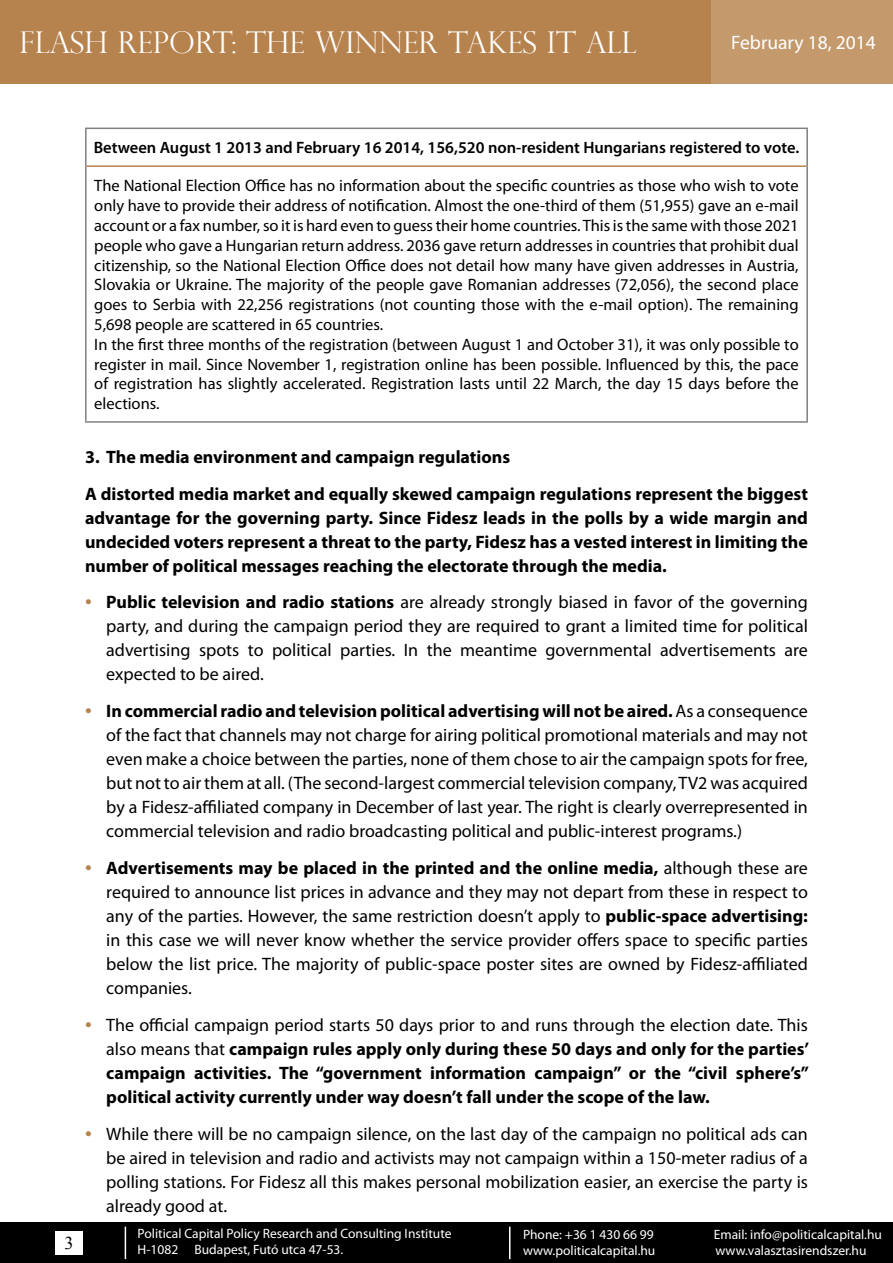
<style>
.page{position:relative;width:893px;height:1263px;background:#fff}
.page>*{position:absolute;margin:0;border:0;box-sizing:border-box;transform-origin:0 0}
.t1{font:300 30px "Perpetua Titling";color:#fff}
.t2{font:19.5px "Myriad Pro";color:#fff}
.t3{font:18px/24px "Myriad Pro";color:#000;text-align:justify}
.t4{font:700 18px/24px "Myriad Pro";color:#000;text-align:justify}
.t5{font:18px "Times New Roman";color:#000}
.t6{font:16.5px/19.8px "Myriad Pro";color:#000}
.t7{font:600 16.5px "Myriad Pro";color:#000}
.t8{font:13.5px/16.2px "Myriad Pro";color:#fff}
.s1{font-size:24px;color:#b5834e}
.s2{font-weight:700}
.s3{font-weight:400;font-size:24px;color:#b5834e}
.s4{font-weight:400}
</style>
<div class="page">
<div style="left:0;top:1222px;width:893px;height:41px;background:#000"></div>
<hr style="left:125px;top:1227px;width:1px;height:32px;background:#fff">
<div style="left:55px;top:1231px;width:27px;height:23px;background:#fff"></div>
<hr style="left:509px;top:1227px;width:1px;height:32px;background:#fff">
<div style="left:0;top:0;width:893px;height:84px;background:#b6834f"></div>
<div style="left:711px;top:0;width:182px;height:84px;background:#c49a6c"></div>
<hr style="left:87px;top:165px;width:719px;height:2px;background:#b5834e">
<hr style="left:85px;top:128px;width:723px;height:1px;background:#808080">
<hr style="left:85px;top:129px;width:2px;height:37px;background:#808080">
<hr style="left:806px;top:129px;width:2px;height:37px;background:#808080">
<hr style="left:85px;top:166px;width:2px;height:255px;background:#808080">
<hr style="left:806px;top:166px;width:2px;height:255px;background:#808080">
<hr style="left:85px;top:421px;width:723px;height:2px;background:#808080">
<h1 class="t1" style="left:19px;top:24px;width:619px">FLASH REPORT: THE WINNER TAKES IT ALL</h1>
<p class="t2" style="left:731px;top:31px;width:146px">February 18, 2014</p>
<p class="t7" style="left:94px;top:137px;width:707px">Between August 1 2013 and February 16 2014, 156,520 non-resident Hungarians registered to vote.</p>
<p class="t6" style="left:94px;top:176px;width:706px">The National Election Office has no information about the specific countries as those who wish to vote only have to provide their address of notification. Almost the one-third of them (51,955) gave an e-mail account or a fax number, so it is hard even to guess their home countries. This is the same with those 2021 people who gave a Hungarian return address. 2036 gave return addresses in countries that prohibit dual citizenship, so the National Election Office does not detail how many have given addresses in Austria, Slovakia or Ukraine. The majority of the people gave Romanian addresses (72,056), the second place goes to Serbia with 22,256 registrations (not counting those with the e-mail option). The remaining 5,698 people are scattered in 65 countries.<br>In the first three months of the registration (between August 1 and October 31), it was only possible to register in mail. Since November 1, registration online has been possible. Influenced by this, the pace of registration has slightly accelerated. Registration lasts until 22 March, the day 15 days before the elections.</p>
<p class="t5" style="left:64px;top:1231px;width:10px">3</p>
<p class="t4" style="left:85px;top:438px;width:724px;line-height:36.8px">3. The media environment and campaign regulations<br>A distorted media market and equally skewed campaign regulations represent the biggest</p>
<p class="t4" style="left:85px;top:505px;width:724px">advantage for the governing party. Since Fidesz leads in the polls by a wide margin and undecided voters represent a threat to the party, Fidesz has a vested interest in limiting the number of political messages reaching the electorate through the media.</p>
<p class="t3" style="left:106px;top:590px;width:703px;text-indent:-21px"><span class="s1">•</span> <span class="s2">Public television and radio stations</span> are already strongly biased in favor of the governing party, and during the campaign period they are required to grant a limited time for political advertising spots to political parties. In the meantime governmental advertisements are expected to be aired.</p>
<p class="t3" style="left:106px;top:699px;width:703px;text-indent:-21px"><span class="s1">•</span> <span class="s2">In commercial radio and television political advertising will not be aired.</span> As a consequence of the fact that channels may not charge for airing political promotional materials and may not even make a choice between the parties, none of them chose to air the campaign spots for free, but not to air them at all. (The second-largest commercial television company, TV2 was acquired by a Fidesz-affiliated company in December of last year. The right is clearly overrepresented in commercial television and radio broadcasting political and public-interest programs.)</p>
<p class="t3" style="left:106px;top:856px;width:703px;text-indent:-21px"><span class="s1">•</span> <span class="s2">Advertisements may be placed in the printed and the online media,</span> although these are required to announce list prices in advance and they may not depart from these in respect to any of the parties. However, the same restriction doesn’t apply to <span class="s2">public-space advertising: </span>in this case we will never know whether the service provider offers space to specific parties below the list price. The majority of public-space poster sites are owned by Fidesz-affiliated companies.</p>
<p class="t4" style="left:106px;top:1012px;width:704px;text-indent:-21px"><span class="s3">•</span> <span class="s4">The official campaign period starts 50 days prior to and runs through the election date. This also means that</span> campaign rules apply only during these 50 days and only for the parties’ campaign activities. The “government information campaign” or the “civil sphere’s” political activity currently under way doesn’t fall under the scope of the law.</p>
<p class="t3" style="left:106px;top:1121px;width:703px;text-indent:-21px"><span class="s1">•</span> While there will be no campaign silence, on the last day of the campaign no political ads can be aired in television and radio and activists may not campaign within a 150-meter radius of a polling stations. For Fidesz all this makes personal mobilization easier, an exercise the party is already good at.</p>
<p class="t8" style="left:138px;top:1225px;width:315px">Political Capital Policy Research and Consulting Institute<br>H-1082 Budapest, Futó utca 47-53.</p>
<p class="t8" style="left:523px;top:1226px;width:132px">Phone: +36 1 430 66 99</p>
<p class="t8" style="left:714px;top:1226px;width:170px">Email: info@politicalcapital.hu</p>
<p class="t8" style="left:523px;top:1242px;width:134px">www.politicalcapital.hu</p>
<p class="t8" style="left:715px;top:1242px;width:153px">www.valasztasirendszer.hu</p>
</div>
